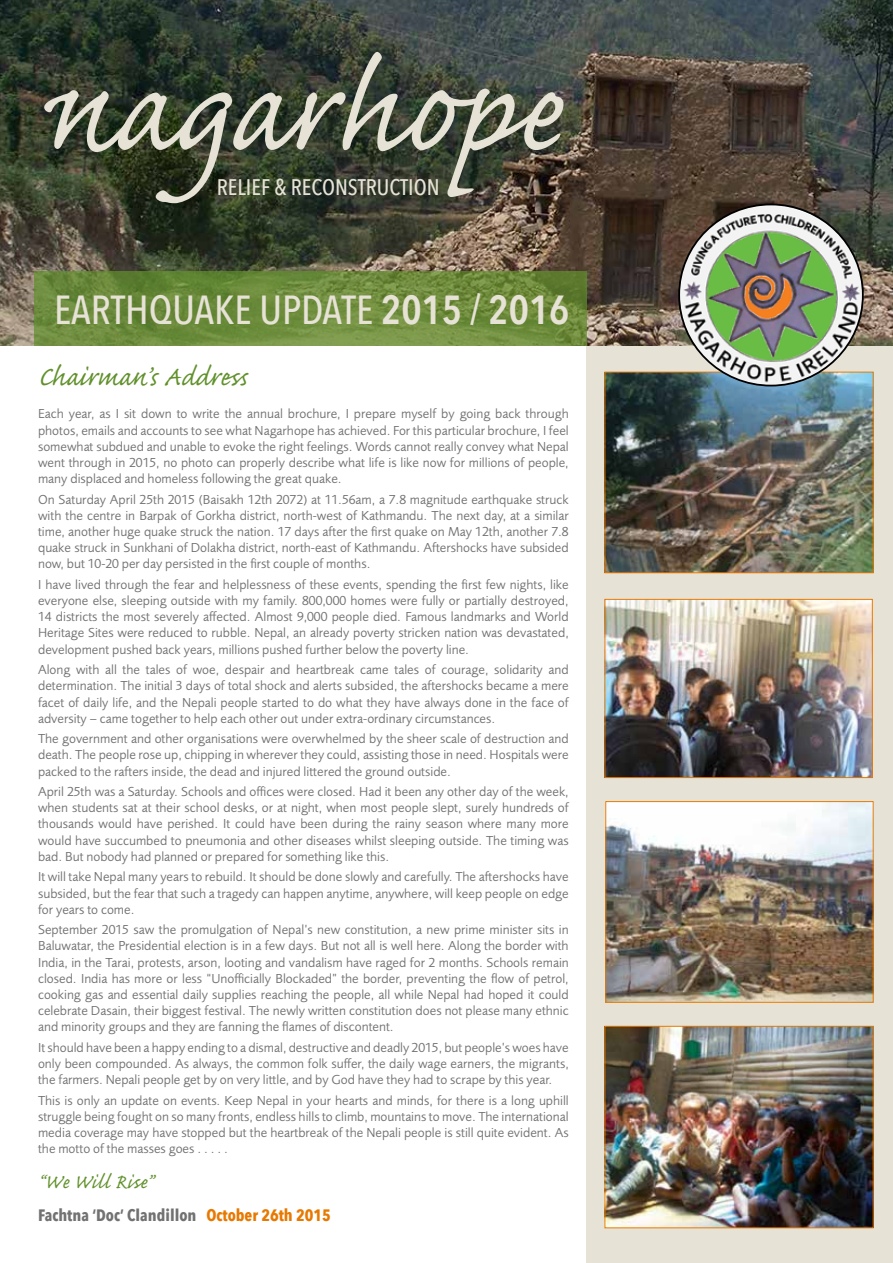
<style>
.page{position:relative;width:893px;height:1263px;background:#fff}
.page>*{position:absolute;margin:0;border:0;box-sizing:border-box;transform-origin:0 0}
.t1{font:159px "Caflisch Script Pro";letter-spacing:-.005em;color:#e6e2d6}
.t2{font:500 40.5px "Avenir Next Condensed";color:#e6e2d6}
.t3{font:34.5px "Caflisch Script Pro";letter-spacing:-.015em;color:#61912c}
.t4{font:25.5px "Caflisch Script Pro";letter-spacing:-.005em;color:#61912c}
.t5{font:500 22.5px "Avenir Next Condensed";color:#e6e2d6}
.t6{font:700 16.5px "Avenir Next Condensed";color:#737272}
.t7{font:13.5px/16.2px "Foundry Sans";color:#737272;text-align:justify}
.s1{font-weight:600}
.s2{color:#e77900}
</style>
<div class="page">
<div style="left:587px;top:308px;width:306px;height:955px;background:#e6e2d6"></div>
<img style="left:0;top:0;width:893px;height:345px">
<img style="left:606px;top:374px;width:265px;height:197px">
<div style="left:604px;top:372px;width:269px;height:201px;border:1px solid #e77900"></div>
<img style="left:606px;top:601px;width:265px;height:175px">
<div style="left:604px;top:599px;width:269px;height:179px;border:1px solid #e77900"></div>
<img style="left:607px;top:803px;width:264px;height:198px">
<div style="left:605px;top:801px;width:268px;height:202px;border:1px solid #e77900"></div>
<img style="left:606px;top:1028px;width:265px;height:198px">
<div style="left:604px;top:1026px;width:269px;height:202px;border:1px solid #e77900"></div>
<img style="left:679px;top:204px;width:184px;height:182px">
<svg style="left:34px;top:271px;width:553px;height:74px;background:#6c8b3c"></svg>
<h1 class="t1" style="left:31px;top:28px;width:534px">nagarhope</h1>
<h3 class="t5" style="left:217px;top:174px;width:224px">RELIEF &amp; RECONSTRUCTION</h3>
<h2 class="t2" style="left:54px;top:286px;width:517px">EARTHQUAKE UPDATE <span class="s1">2015 / 2016</span></h2>
<h3 class="t3" style="left:38px;top:359px;width:212px">Chairman’s Address</h3>
<p class="t7" style="left:38px;top:406px;width:532px">Each year, as I sit down to write the annual brochure, I prepare myself by going back through photos, emails and accounts to see what Nagarhope has achieved. For this particular brochure, I feel somewhat subdued and unable to evoke the right feelings. Words cannot really convey what Nepal went through in 2015, no photo can properly describe what life is like now for millions of people, many displaced and homeless following the great quake.</p>
<p class="t7" style="left:38px;top:491px;width:532px">On Saturday April 25th 2015 (Baisakh 12th 2072) at 11.56am, a 7.8 magnitude earthquake struck with the centre in Barpak of Gorkha district, north-west of Kathmandu. The next day, at a similar time, another huge quake struck the nation. 17 days after the first quake on May 12th, another 7.8 quake struck in Sunkhani of Dolakha district, north-east of Kathmandu. Aftershocks have subsided now, but 10-20 per day persisted in the first couple of months.</p>
<p class="t7" style="left:38px;top:576px;width:532px">I have lived through the fear and helplessness of these events, spending the first few nights, like everyone else, sleeping outside with my family. 800,000 homes were fully or partially destroyed, 14 districts the most severely affected. Almost 9,000 people died. Famous landmarks and World Heritage Sites were reduced to rubble. Nepal, an already poverty stricken nation was devastated, development pushed back years, millions pushed further below the poverty line.</p>
<p class="t7" style="left:38px;top:662px;width:532px">Along with all the tales of woe, despair and heartbreak came tales of courage, solidarity and determination. The initial 3 days of total shock and alerts subsided, the aftershocks became a mere facet of daily life, and the Nepali people started to do what they have always done in the face of adversity – came together to help each other out under extra-ordinary circumstances.</p>
<p class="t7" style="left:38px;top:731px;width:532px">The government and other organisations were overwhelmed by the sheer scale of destruction and death. The people rose up, chipping in wherever they could, assisting those in need. Hospitals were packed to the rafters inside, the dead and injured littered the ground outside.</p>
<p class="t7" style="left:38px;top:784px;width:532px">April 25th was a Saturday. Schools and offices were closed. Had it been any other day of the week, when students sat at their school desks, or at night, when most people slept, surely hundreds of thousands would have perished. It could have been during the rainy season where many more would have succumbed to pneumonia and other diseases whilst sleeping outside. The timing was bad. But nobody had planned or prepared for something like this.</p>
<p class="t7" style="left:38px;top:869px;width:532px">It will take Nepal many years to rebuild. It should be done slowly and carefully. The aftershocks have subsided, but the fear that such a tragedy can happen anytime, anywhere, will keep people on edge for years to come.</p>
<p class="t7" style="left:38px;top:922px;width:532px">September 2015 saw the promulgation of Nepal’s new constitution, a new prime minister sits in Baluwatar, the Presidential election is in a few days. But not all is well here. Along the border with India, in the Tarai, protests, arson, looting and vandalism have raged for 2 months. Schools remain closed. India has more or less “Unofficially Blockaded” the border, preventing the flow of petrol, cooking gas and essential daily supplies reaching the people, all while Nepal had hoped it could celebrate Dasain, their biggest festival. The newly written constitution does not please many ethnic and minority groups and they are fanning the flames of discontent.</p>
<p class="t7" style="left:38px;top:1039px;width:532px">It should have been a happy ending to a dismal, destructive and deadly 2015, but people’s woes have only been compounded. As always, the common folk suffer, the daily wage earners, the migrants, the farmers. Nepali people get by on very little, and by God have they had to scrape by this year.</p>
<p class="t7" style="left:38px;top:1092px;width:532px">This is only an update on events. Keep Nepal in your hearts and minds, for there is a long uphill struggle being fought on so many fronts, endless hills to climb, mountains to move. The international media coverage may have stopped but the heartbreak of the Nepali people is still quite evident. As the motto of the masses goes . . . . .</p>
<h3 class="t4" style="left:38px;top:1169px;width:116px">“We Will Rise”</h3>
<p class="t6" style="left:38px;top:1205px;width:294px">Fachtna ‘Doc’ Clandillon <span class="s2">October 26th 2015</span></p>
</div>
